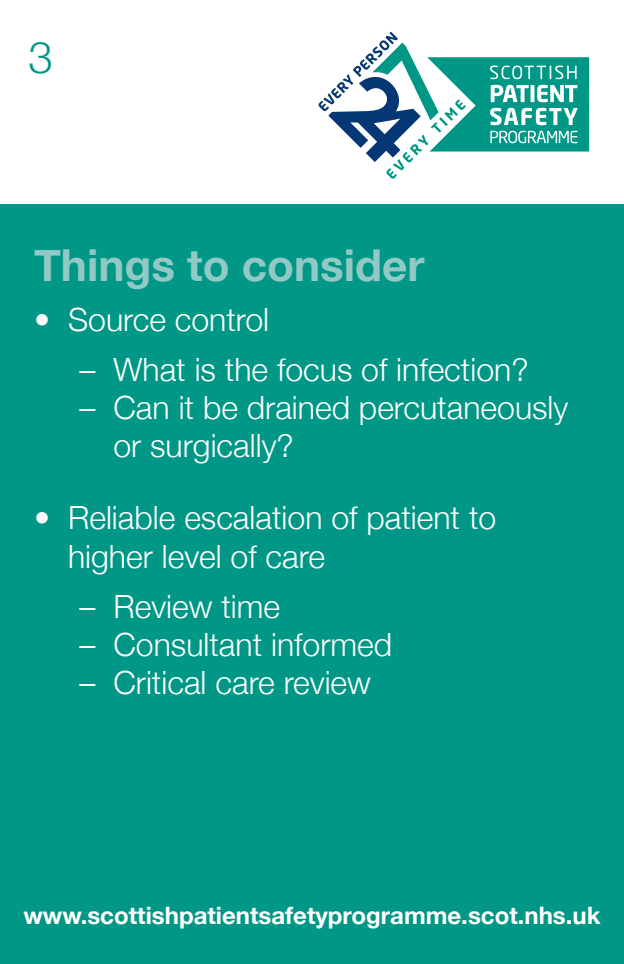
<style>
.page{position:relative;width:624px;height:964px;background:#fff}
.page>*{position:absolute;margin:0;border:0;box-sizing:border-box;transform-origin:0 0}
.t1{font:700 44px "Helvetica Neue";color:#92c9c4}
.t2{font:300 44px "Helvetica Neue";color:#009787}
.t3{font:300 32px/38.4px "Helvetica Neue";color:#fff}
.t4{font:700 24px "Helvetica Neue";color:#fff}
</style>
<div class="page">
<div style="left:0;top:204px;width:624px;height:760px;background:#009787"></div>
<svg style="left:318px;top:32px;width:271px;height:147px"></svg>
<h1 class="t2" style="left:28px;top:22px;width:26px">3</h1>
<h1 class="t1" style="left:34px;top:226px;width:392px">Things to consider</h1>
<p class="t3" style="left:34px;top:298px;width:237px">• Source control</p>
<p class="t3" style="left:79px;top:348px;width:450px">– What is the focus of infection?</p>
<p class="t3" style="left:113px;top:386px;width:456px;text-indent:-34px">– Can it be drained percutaneously or surgically?</p>
<p class="t3" style="left:68px;top:497px;width:429px;text-indent:-34px">• Reliable escalation of patient to higher level of care</p>
<p class="t3" style="left:79px;top:585px;width:202px">– Review time</p>
<p class="t3" style="left:79px;top:623px;width:314px">– Consultant informed</p>
<p class="t3" style="left:79px;top:662px;width:293px">– Critical care review</p>
<p class="t4" style="left:23px;top:894px;width:578px">www.scottishpatientsafetyprogramme.scot.nhs.uk</p>
</div>
